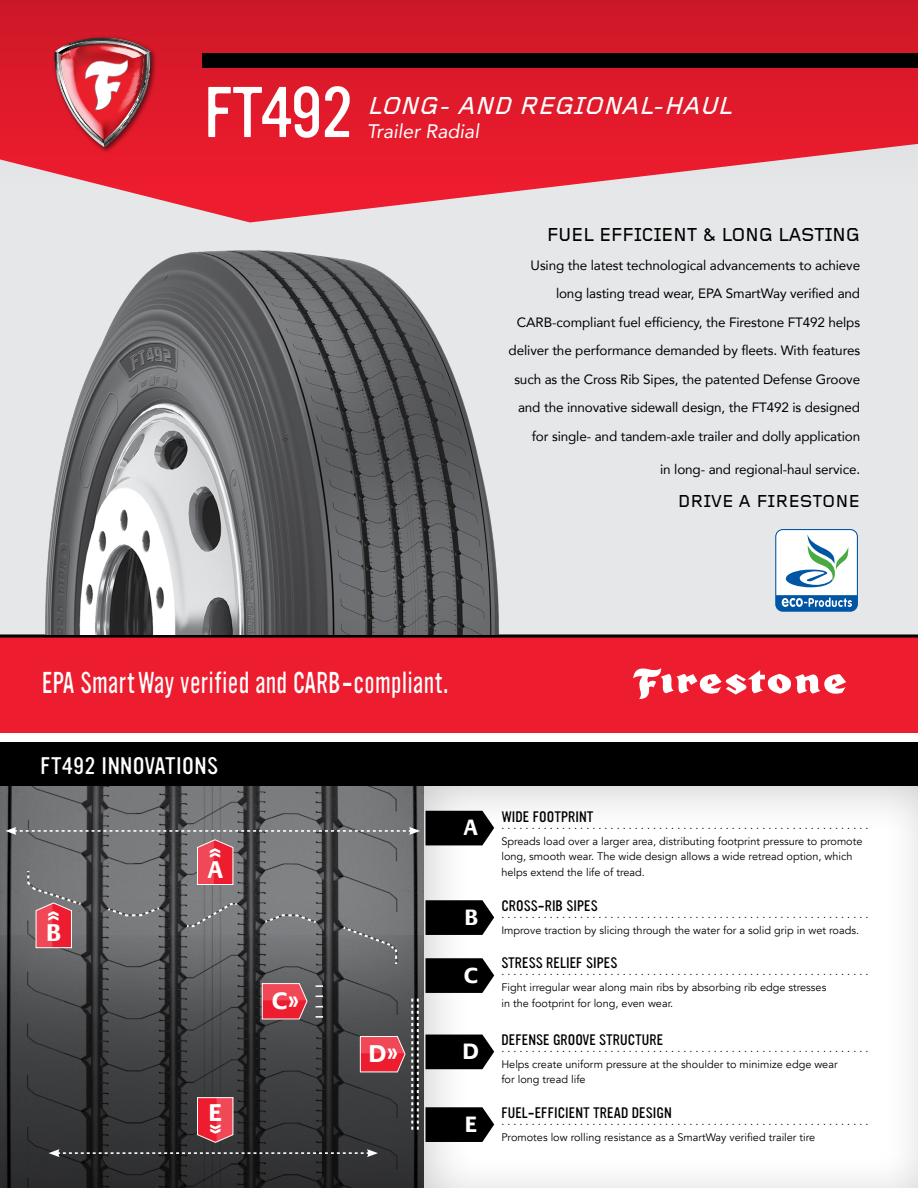
<style>
.page{position:relative;width:918px;height:1188px;background:#fff}
.page>*{position:absolute;margin:0;border:0;box-sizing:border-box;transform-origin:0 0}
.t1{font:300 62.7px "YWFT Ultramagnetic";letter-spacing:-.04em;color:#fff}
.t2{font:300 26.4px "YWFT Ultramagnetic";letter-spacing:.01em;color:#fff;scale:.82 1}
.t3{font:italic 500 25.5px "Foundry Gridnik";color:#fff}
.t4{font:700 24.45px "Praxis Com";color:#fff}
.t5{font:700 22.5px "Praxis Com";color:#fff}
.t6{font:300 21px "YWFT Ultramagnetic";letter-spacing:.02em;color:#fff}
.t7{font:500 19.5px "Foundry Gridnik";letter-spacing:-.02em;color:#000}
.t8{font:italic 19.5px "Avenir";color:#fff}
.t9{font:500 18px "Foundry Gridnik";color:#000}
.t10{font:13.5px/28.5px "Avenir";letter-spacing:-.01em;color:#000;text-align:right}
.t11{font:300 13.35px "YWFT Ultramagnetic";color:#000}
.t12{font:10.95px/15.8px "Avenir";color:#000}
</style>
<div class="page">
<div style="left:0;top:777px;width:439px;height:411px;background:#000;opacity:.25"></div>
<div style="left:0;top:926px;width:439px;height:262px;background:#000;opacity:.25"></div>
<div style="left:0;top:0;width:918px;height:638px;background:#e6e7e8"></div>
<svg style="left:98px;top:184px;width:479px;height:38px"></svg>
<svg style="left:0;top:0;width:918px;height:184px;background:#dc2434"></svg>
<div style="left:0;top:635px;width:918px;height:97px;background:#ed1c2e"></div>
<div style="left:412px;top:776px;width:506px;height:412px;background:#000;opacity:.25"></div>
<svg style="left:426px;top:811px;width:68px;height:34px;background:#141414"></svg>
<svg style="left:426px;top:900px;width:68px;height:35px;background:#171717"></svg>
<svg style="left:426px;top:958px;width:68px;height:35px;background:#171717"></svg>
<div style="left:0;top:742px;width:918px;height:44px;background:#000"></div>
<div style="left:202px;top:54px;width:716px;height:14px;background:#000"></div>
<div style="left:52px;top:35px;width:105px;height:119px;background:#000;opacity:.55"></div>
<img style="left:55px;top:38px;width:96px;height:109px">
<svg style="left:633px;top:668px;width:213px;height:31px"></svg>
<svg style="left:0;top:634px;width:918px;height:4px;background:#351e20"></svg>
<svg style="left:775px;top:529px;width:83px;height:83px;background:#b3cede"></svg>
<svg style="left:262px;top:983px;width:46px;height:37px;background:#de4653"></svg>
<img style="left:45px;top:250px;width:454px;height:384px">
<svg style="left:49px;top:1149px;width:329px;height:8px;background:#464647"></svg>
<svg style="left:316px;top:985px;width:7px;height:2px"></svg>
<svg style="left:316px;top:995px;width:7px;height:2px"></svg>
<svg style="left:316px;top:1006px;width:7px;height:2px"></svg>
<svg style="left:316px;top:1016px;width:7px;height:2px"></svg>
<svg style="left:426px;top:1035px;width:68px;height:34px;background:#141414"></svg>
<svg style="left:426px;top:1107px;width:68px;height:35px;background:#171717"></svg>
<svg style="left:197px;top:1097px;width:37px;height:46px;background:#dc4250"></svg>
<svg style="left:5px;top:827px;width:415px;height:139px;background:#70686b"></svg>
<svg style="left:360px;top:999px;width:59px;height:131px;background:#69484c"></svg>
<h1 class="t1" style="left:204px;top:67px;width:151px">FT492</h1>
<h3 class="t3" style="left:367px;top:92px;width:375px">LONG-AND REGIONAL-HAUL</h3>
<h3 class="t8" style="left:367px;top:119px;width:114px">Trailer Radial</h3>
<h3 class="t7" style="left:547px;top:224px;width:315px">FUEL EFFICIENT &amp; LONG LASTING</h3>
<p class="t10" style="left:509px;top:250px;width:353px">Using the latest technological advancements to achieve long lasting tread wear, EPA SmartWay verified and CARB-compliant fuel efficiency, the Firestone FT492 helps deliver the performance demanded by fleets. With features such as the Cross Rib Sipes, the patented Defense Groove and the innovative sidewall design, the FT492 is designed for single- and tandem-axle trailer and dolly application</p>
<p class="t10" style="left:660px;top:454px;width:201px">in long- and regional-haul service.</p>
<h3 class="t9" style="left:678px;top:491px;width:184px">DRIVE A FIRESTONE</h3>
<h2 class="t2" style="left:42px;top:664px;width:497px">EPA Smart Way verified and CARB-compliant.</h2>
<h3 class="t6" style="left:40px;top:751px;width:179px">FT492 INNOVATIONS</h3>
<h3 class="t4" style="left:37px;top:922px;width:14px;rotate:-90deg">»</h3>
<h3 class="t4" style="left:46px;top:918px;width:17px">B</h3>
<h3 class="t4" style="left:199px;top:859px;width:14px;rotate:-90deg">»</h3>
<h3 class="t4" style="left:208px;top:855px;width:17px">A</h3>
<h3 class="t4" style="left:209px;top:1098px;width:15px">E</h3>
<h3 class="t4" style="left:232px;top:1123px;width:14px;rotate:90deg">»</h3>
<h3 class="t4" style="left:272px;top:985px;width:29px">C»</h3>
<h3 class="t5" style="left:464px;top:814px;width:15px">A</h3>
<h3 class="t5" style="left:465px;top:904px;width:15px">B</h3>
<h3 class="t5" style="left:464px;top:962px;width:16px">C</h3>
<h3 class="t4" style="left:369px;top:1038px;width:32px">D»</h3>
<h3 class="t5" style="left:463px;top:1038px;width:18px">D</h3>
<h3 class="t5" style="left:465px;top:1111px;width:14px">E</h3>
<p class="t11" style="left:501px;top:807px;width:94px">WIDE FOOTPRINT</p>
<p class="t12" style="left:501px;top:817px;width:369px">. . . . . . . . . . . . . . . . . . . . . . . . . . . . . . . . . . . . . . . . . . . . . . . . . . . . . . . . . . . . .<br>Spreads load over a larger area, distributing footprint pressure to promote long, smooth wear. The wide design allows a wide retread option, which helps extend the life of tread.</p>
<p class="t11" style="left:501px;top:896px;width:98px">CROSS-RIB SIPES</p>
<p class="t12" style="left:501px;top:906px;width:369px">. . . . . . . . . . . . . . . . . . . . . . . . . . . . . . . . . . . . . . . . . . . . . . . . . . . . . . . . . . . . .<br>Improve traction by slicing through the water for a solid grip in wet roads.</p>
<p class="t11" style="left:501px;top:953px;width:118px">STRESS RELIEF SIPES</p>
<p class="t12" style="left:501px;top:964px;width:369px">. . . . . . . . . . . . . . . . . . . . . . . . . . . . . . . . . . . . . . . . . . . . . . . . . . . . . . . . . . . . .<br>Fight irregular wear along main ribs by absorbing rib edge stresses<br>in the footprint for long, even wear.</p>
<p class="t11" style="left:501px;top:1030px;width:163px">DEFENSE GROOVE STRUCTURE</p>
<p class="t12" style="left:501px;top:1040px;width:369px">. . . . . . . . . . . . . . . . . . . . . . . . . . . . . . . . . . . . . . . . . . . . . . . . . . . . . . . . . . . . .<br>Helps create uniform pressure at the shoulder to minimize edge wear<br>for long tread life</p>
<p class="t11" style="left:501px;top:1103px;width:172px">FUEL-EFFICIENT TREAD DESIGN</p>
<p class="t12" style="left:501px;top:1114px;width:369px">. . . . . . . . . . . . . . . . . . . . . . . . . . . . . . . . . . . . . . . . . . . . . . . . . . . . . . . . . . . . .<br>Promotes low rolling resistance as a SmartWay verified trailer tire</p>
</div>
